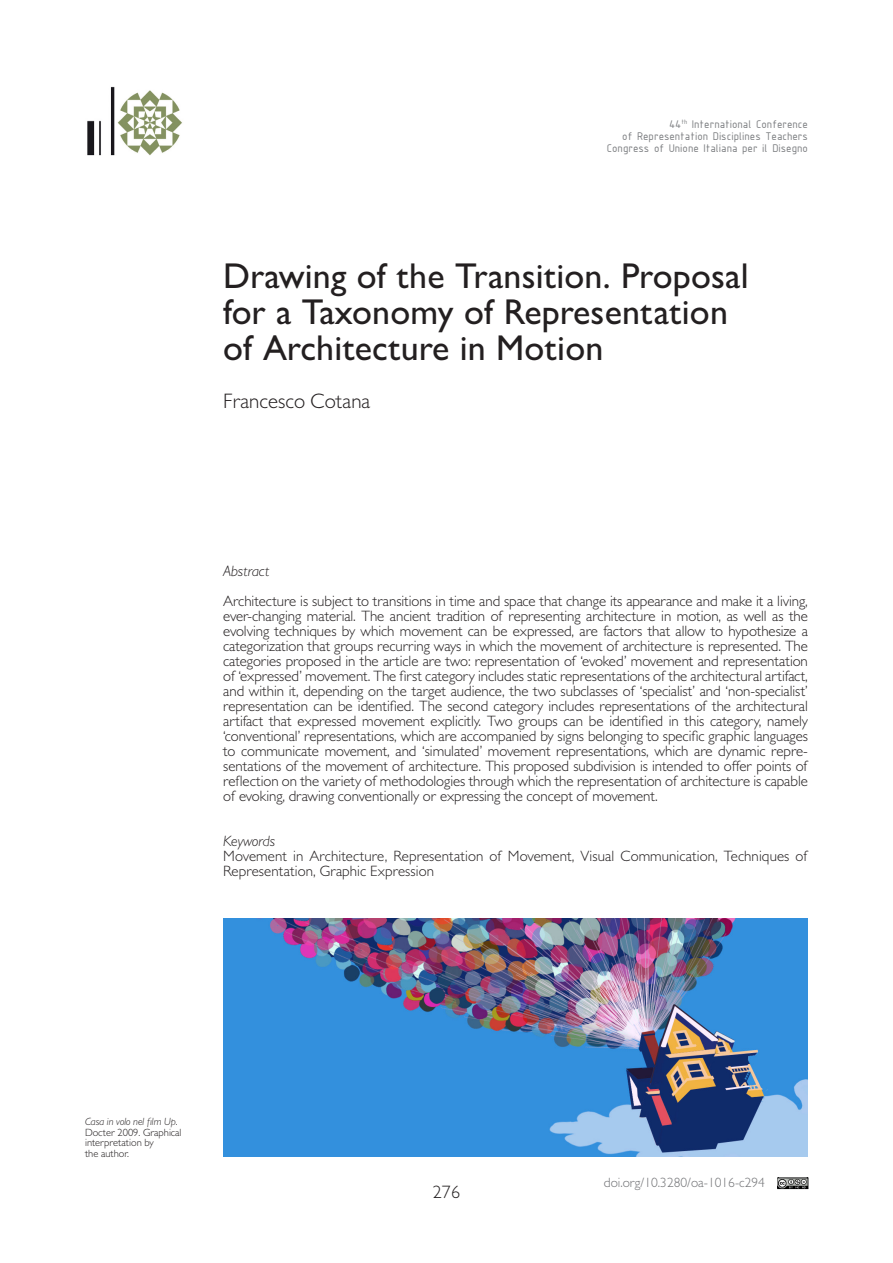
<style>
.page{position:relative;width:893px;height:1263px;background:#fff}
.page>*{position:absolute;margin:0;border:0;box-sizing:border-box;transform-origin:0 0}
.t1{font:500 36px "Gill Sans";letter-spacing:.005em;color:#231f20}
.t2{font:300 21px "Gill Sans";color:#231f20}
.t3{font:300 18px "Gill Sans";color:#231f20}
.t4{font:300 15px/15px "Gill Sans";letter-spacing:.005em;color:#231f20;text-align:justify}
.t5{font:italic 300 15px "Gill Sans";color:#231f20}
.t6{font:300 13.5px "Gill Sans";color:#717275}
.t7{font:12px/12px "ISOCPEUR";color:#7a7c7f;text-align:right}
.t8{font:300 10.5px/10.5px "Gill Sans";color:#231f20}
.s1{font-style:italic}
</style>
<div class="page">
<svg style="left:777px;top:1177px;width:32px;height:12px"></svg>
<img style="left:87px;top:86px;width:95px;height:70px">
<img style="left:778px;top:1178px;width:30px;height:11px">
<img style="left:223px;top:918px;width:585px;height:239px">
<p class="t7" style="left:607px;top:118px;width:203px">44<sup>th</sup> International Conference<br>of Representation Disciplines Teachers<br>Congress of Unione Italiana per il Disegno</p>
<p class="t1" style="left:223px;top:255px;width:527px">Drawing of the Transition. Proposal</p>
<p class="t1" style="left:223px;top:291px;width:506px">for a Taxonomy of Representation</p>
<p class="t1" style="left:223px;top:327px;width:382px">of Architecture in Motion</p>
<p class="t2" style="left:223px;top:388px;width:149px">Francesco Cotana</p>
<p class="t5" style="left:223px;top:562px;width:48px">Abstract</p>
<p class="t4" style="left:223px;top:593px;width:586px">Architecture is subject to transitions in time and space that change its appearance and make it a living, ever-changing material. The ancient tradition of representing architecture in motion, as well as the evolving techniques by which movement can be expressed, are factors that allow to hypothesize a categorization that groups recurring ways in which the movement of architecture is represented. The categories proposed in the article are two: representation of ‘evoked’ movement and representation of ‘expressed’ movement. The first category includes static representations of the architectural artifact, and within it, depending on the target audience, the two subclasses of ‘specialist’ and ‘non-specialist’ representation can be identified. The second category includes representations of the architectural artifact that expressed movement explicitly. Two groups can be identified in this category, namely ‘conventional’ representations, which are accompanied by signs belonging to specific graphic languages to communicate movement, and ‘simulated’ movement representations, which are dynamic repre&shy;sentations of the movement of architecture. This proposed subdivision is intended to offer points of reflection on the variety of methodologies through which the representation of architecture is capable of evoking, drawing conventionally or expressing the concept of movement.</p>
<p class="t5" style="left:223px;top:832px;width:53px">Keywords</p>
<p class="t4" style="left:223px;top:848px;width:586px">Movement in Architecture, Representation of Movement, Visual Communication, Techniques of<br>Representation, Graphic Expression</p>
<p class="t8" style="left:85px;top:1116px;width:98px"><span class="s1">Casa in volo nel film Up</span>.<br>Docter 2009. Graphical interpretation by</p>
<p class="t8" style="left:85px;top:1148px;width:46px">the author.</p>
<p class="t3" style="left:433px;top:1181px;width:28px">276</p>
<p class="t6" style="left:604px;top:1174px;width:163px">doi.org/10.3280/oa-1016-c294</p>
</div>
